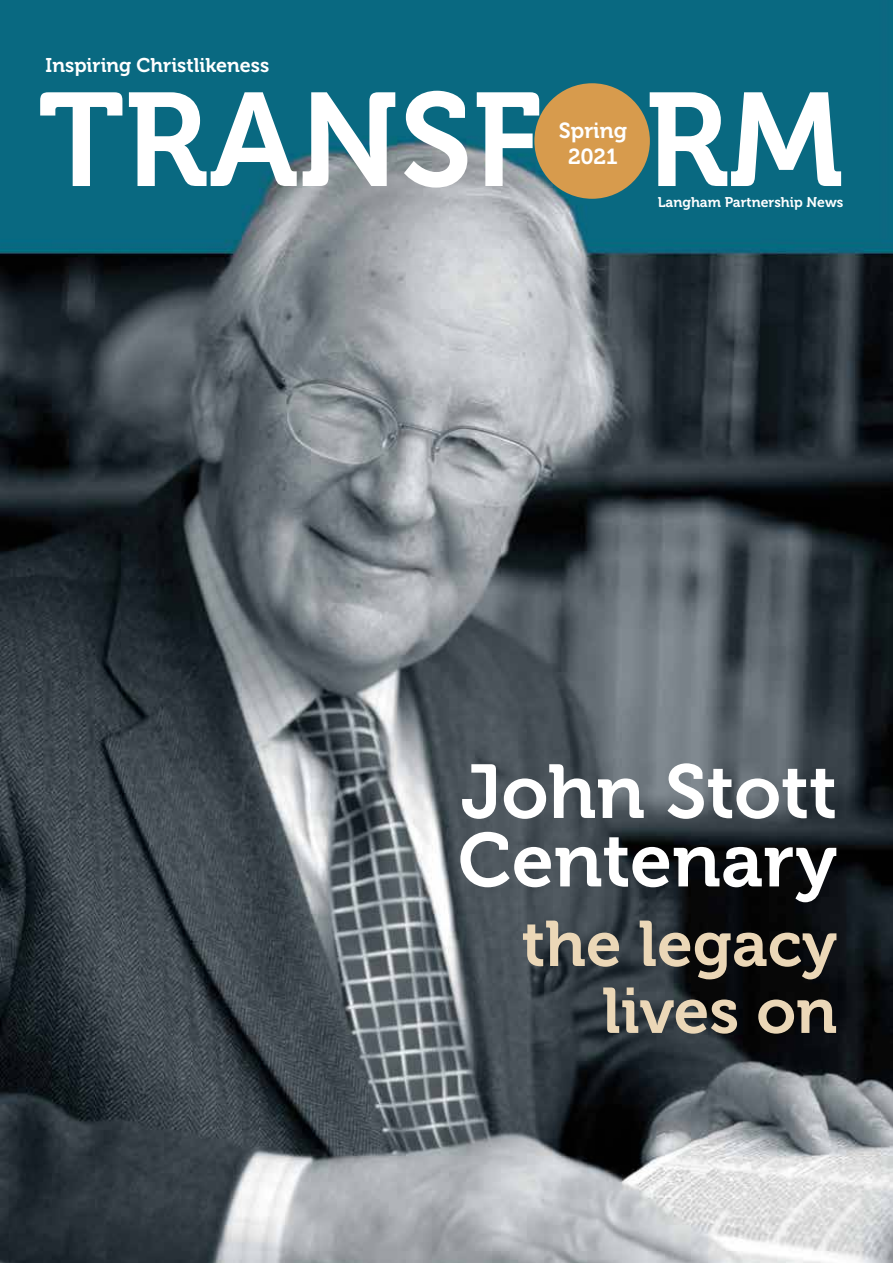
<style>
.page{position:relative;width:893px;height:1263px;background:#fff}
.page>*{position:absolute;margin:0;border:0;box-sizing:border-box;transform-origin:0 0}
.t1{font:132px "Museo 700";color:#fff}
.t2{font:75.75px/68.4px "Museo 700";color:#fff}
.t3{font:63.9px/66.9px "Museo 700";color:#ebd7b7;text-align:right}
.t4{font:21.75px/26.1px "Museo 700";color:#fff;text-align:center}
.t5{font:19.8px "Museo 700";color:#fff}
.t6{font:13.95px "Museo 700";color:#fff}
</style>
<div class="page">
<img style="left:0;top:0;width:893px;height:1263px">
<div style="left:534px;top:83px;width:116px;height:116px;background:#d79b4d;border-radius:50%"></div>
<p class="t5" style="left:46px;top:54px;width:225px">Inspiring Christlikeness</p>
<h1 class="t1" style="left:38px;top:67px;width:807px">TRANSFORM</h1>
<p class="t4" style="left:559px;top:117px;width:70px">Spring<br>2021</p>
<p class="t6" style="left:658px;top:194px;width:187px">Langham Partnership News</p>
<h2 class="t2" style="left:458px;top:758px;width:381px">John Stott<br>Centenary</h2>
<h3 class="t3" style="left:522px;top:911px;width:317px">the legacy lives on</h3>
</div>
